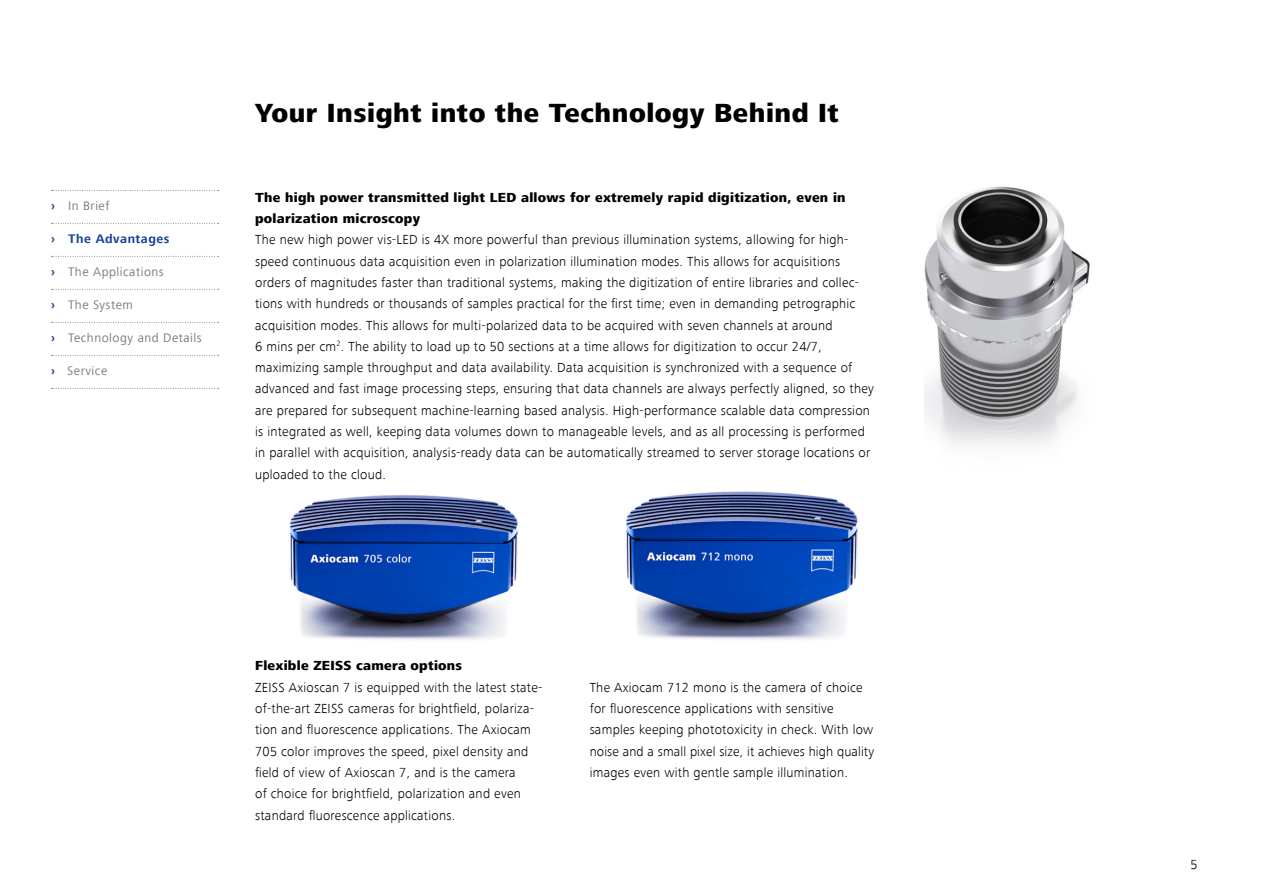
<style>
.page{position:relative;width:1263px;height:893px;background:#fff}
.page>*{position:absolute;margin:0;border:0;box-sizing:border-box;transform-origin:0 0}
.t1{font:800 27px "ZEISS Frutiger Next W1 G";letter-spacing:.02em;color:#000}
.t2{font:300 13.5px/21.3px "ZEISS Frutiger Next W1 G";letter-spacing:.02em;color:#000}
.t3{font:800 13.5px/21.3px "ZEISS Frutiger Next W1 G";letter-spacing:.02em;color:#000}
.t4{font:12.75px "ZEISS Frutiger Next W1 G";letter-spacing:.04em;color:#7c7b7b}
.t5{font:700 12.75px "ZEISS Frutiger Next W1 G";letter-spacing:.04em;color:#164194}
.s1{font-weight:700;color:#164194}
</style>
<div class="page">
<img style="left:625px;top:491px;width:233px;height:149px">
<img style="left:289px;top:495px;width:229px;height:145px">
<img style="left:924px;top:186px;width:166px;height:259px">
<svg style="left:51px;top:190px;width:168px;height:1px"></svg>
<svg style="left:51px;top:223px;width:168px;height:1px"></svg>
<svg style="left:51px;top:256px;width:168px;height:1px"></svg>
<svg style="left:51px;top:289px;width:168px;height:1px"></svg>
<svg style="left:51px;top:322px;width:168px;height:1px"></svg>
<svg style="left:51px;top:355px;width:168px;height:1px"></svg>
<svg style="left:51px;top:388px;width:168px;height:1px"></svg>
<p class="t4" style="left:51px;top:199px;width:60px"><span class="s1">›</span> In Brief</p>
<p class="t5" style="left:51px;top:232px;width:120px">› The Advantages</p>
<p class="t4" style="left:51px;top:265px;width:114px"><span class="s1">›</span> The Applications</p>
<p class="t4" style="left:51px;top:298px;width:83px"><span class="s1">›</span> The System</p>
<p class="t4" style="left:51px;top:331px;width:152px"><span class="s1">›</span> Technology and Details</p>
<p class="t4" style="left:51px;top:364px;width:58px"><span class="s1">›</span> Service</p>
<h1 class="t1" style="left:255px;top:97px;width:585px">Your Insight into the Technology Behind It</h1>
<p class="t3" style="left:255px;top:187px;width:592px">The high power transmitted light LED allows for extremely rapid digitization, even in polarization microscopy</p>
<p class="t2" style="left:255px;top:229px;width:620px">The new high power vis-LED is 4X more powerful than previous illumination systems, allowing for high&shy;speed continuous data acquisition even in polarization illumination modes. This allows for acquisitions orders of magnitudes faster than traditional systems, making the digitization of entire libraries and collec&shy;tions with hundreds or thousands of samples practical for the first time; even in demanding petrographic acquisition modes. This allows for multi-polarized data to be acquired with seven channels at around<br>6 mins per cm<sup>2</sup>. The ability to load up to 50 sections at a time allows for digitization to occur 24/7, maximizing sample throughput and data availability. Data acquisition is synchronized with a sequence of advanced and fast image processing steps, ensuring that data channels are always perfectly aligned, so they are prepared for subsequent machine-learning based analysis. High-performance scalable data compression is integrated as well, keeping data volumes down to manageable levels, and as all processing is performed in parallel with acquisition, analysis-ready data can be automatically streamed to server storage locations or uploaded to the cloud.</p>
<p class="t3" style="left:255px;top:656px;width:208px">Flexible ZEISS camera options</p>
<p class="t2" style="left:255px;top:676px;width:289px">ZEISS Axioscan 7 is equipped with the latest state&shy;of-the-art ZEISS cameras for brightfield, polariza&shy;tion and fluorescence applications. The Axiocam 705 color improves the speed, pixel density and field of view of Axioscan 7, and is the camera<br>of choice for brightfield, polarization and even standard fluorescence applications.</p>
<p class="t2" style="left:590px;top:676px;width:286px">The Axiocam 712 mono is the camera of choice for fluorescence applications with sensitive samples keeping phototoxicity in check. With low noise and a small pixel size, it achieves high quality images even with gentle sample illumination.</p>
<p class="t2" style="left:1190px;top:853px;width:9px">5</p>
</div>
